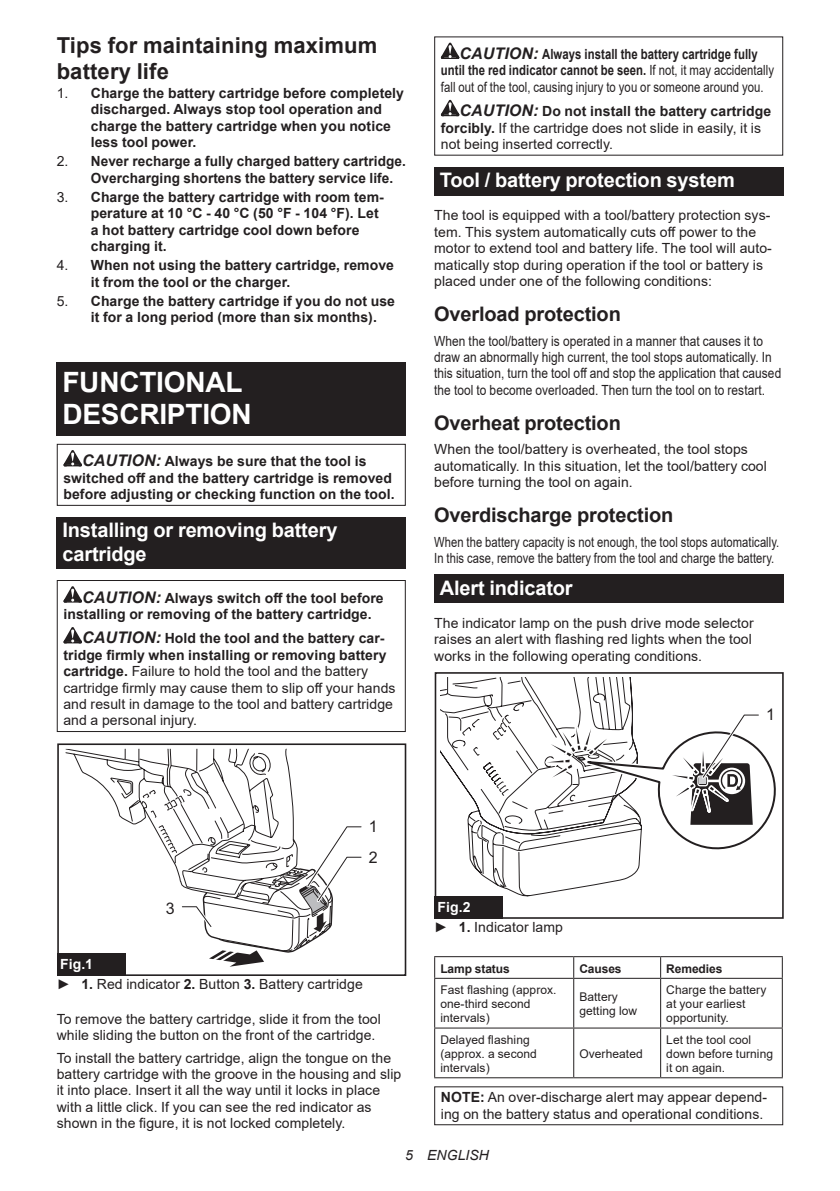
<style>
.page{position:relative;width:840px;height:1191px;background:#fff}
.page>*{position:absolute;margin:0;border:0;box-sizing:border-box;transform-origin:0 0}
.t1{font:700 28px/32.8px "Arial";letter-spacing:-.01em;color:#fff}
.t2{font:700 22px/25.8px "Arial";letter-spacing:.005em;color:#231f20}
.t3{font:700 20px/23.4px "Arial";letter-spacing:-.01em;color:#fff}
.t4{font:700 20px "Arial";letter-spacing:-.01em;color:#231f20}
.t5{font:16px/30.4px "Arial";color:#231f20}
.t6{font:14px/16.4px "Arial";letter-spacing:.005em;color:#231f20}
.t7{font:700 14px/16.4px "Arial";letter-spacing:.005em;color:#231f20}
.t8{font:14px/16.4px "Arial";letter-spacing:.005em;color:#231f20;scale:.85 1}
.t9{font:14px/16.4px "Arial";letter-spacing:.005em;color:#231f20;scale:.81 1}
.t10{font:14px/16.4px "Arial";letter-spacing:.005em;color:#231f20;scale:.8 1}
.t11{font:italic 14px "Arial";letter-spacing:.005em;color:#231f20}
.t12{font:12px/14px "Arial";letter-spacing:.005em;color:#231f20}
.t13{font:700 12px "Arial";letter-spacing:-.01em;color:#231f20}
.s1{font-weight:400}
.s2{font-style:italic;font-size:16px}
.s3{font-weight:700;font-style:italic;font-size:16px}
.s4{font-weight:700}
.s5{font-weight:700;color:#fff}
</style>
<div class="page">
<div style="left:57px;top:362px;width:348px;height:74px;background:#231f20"></div>
<svg style="left:63px;top:450px;width:19px;height:16px"></svg>
<div style="left:57px;top:444px;width:348px;height:62px;border:1px solid #231f20"></div>
<div style="left:57px;top:517px;width:348px;height:52px;background:#231f20"></div>
<svg style="left:63px;top:586px;width:19px;height:16px"></svg>
<svg style="left:63px;top:627px;width:19px;height:16px"></svg>
<div style="left:57px;top:580px;width:348px;height:152px;border:1px solid #231f20"></div>
<div style="left:57px;top:743px;width:349px;height:233px;border:2px solid #231f20"></div>
<svg style="left:66px;top:749px;width:296px;height:220px"></svg>
<div style="left:57px;top:953px;width:68px;height:23px;background:#231f20"></div>
<svg style="left:440px;top:43px;width:19px;height:16px"></svg>
<svg style="left:440px;top:100px;width:19px;height:16px"></svg>
<div style="left:434px;top:167px;width:348px;height:28px;background:#231f20"></div>
<div style="left:434px;top:574px;width:348px;height:29px;background:#231f20"></div>
<svg style="left:440px;top:678px;width:200px;height:219px"></svg>
<div style="left:434px;top:890px;width:74px;height:28px;background:#fff"></div>
<div style="left:434px;top:672px;width:349px;height:246px;border:2px solid #231f20"></div>
<svg style="left:492px;top:674px;width:291px;height:190px"></svg>
<div style="left:434px;top:896px;width:68px;height:22px;background:#231f20"></div>
<hr style="left:434px;top:956px;width:139px;height:1px;background:#231f20">
<svg style="left:434px;top:957px;width:1px;height:20px"></svg>
<hr style="left:573px;top:956px;width:87px;height:1px;background:#231f20">
<svg style="left:573px;top:957px;width:1px;height:20px"></svg>
<hr style="left:660px;top:956px;width:122px;height:1px;background:#231f20">
<svg style="left:781px;top:957px;width:1px;height:20px"></svg>
<hr style="left:434px;top:977px;width:139px;height:1px;background:#231f20">
<hr style="left:434px;top:978px;width:1px;height:49px;background:#231f20">
<hr style="left:573px;top:977px;width:87px;height:1px;background:#231f20">
<hr style="left:573px;top:978px;width:1px;height:49px;background:#231f20">
<hr style="left:660px;top:977px;width:122px;height:1px;background:#231f20">
<hr style="left:659px;top:978px;width:1px;height:49px;background:#231f20">
<hr style="left:781px;top:978px;width:1px;height:49px;background:#231f20">
<hr style="left:434px;top:1027px;width:139px;height:1px;background:#231f20">
<hr style="left:434px;top:1028px;width:1px;height:49px;background:#231f20">
<hr style="left:573px;top:1027px;width:87px;height:1px;background:#231f20">
<hr style="left:573px;top:1028px;width:1px;height:49px;background:#231f20">
<hr style="left:660px;top:1027px;width:122px;height:1px;background:#231f20">
<hr style="left:659px;top:1028px;width:1px;height:49px;background:#231f20">
<hr style="left:781px;top:1028px;width:1px;height:49px;background:#231f20">
<hr style="left:434px;top:1077px;width:139px;height:1px;background:#231f20">
<hr style="left:573px;top:1077px;width:87px;height:1px;background:#231f20">
<hr style="left:660px;top:1077px;width:122px;height:1px;background:#231f20">
<div style="left:434px;top:1086px;width:348px;height:39px;border:1px solid #231f20"></div>
<h2 class="t2" style="left:57px;top:33px;width:322px">Tips for maintaining maximum battery life</h2>
<p class="t7" style="left:91px;top:85px;width:314px;text-indent:-34px"><span class="s1">1.</span> Charge the battery cartridge before completely discharged. Always stop tool operation and charge the battery cartridge when you notice less tool power.</p>
<p class="t7" style="left:91px;top:153px;width:316px;text-indent:-34px"><span class="s1">2.</span> Never recharge a fully charged battery cartridge.<br>Overcharging shortens the battery service life.</p>
<p class="t7" style="left:91px;top:189px;width:294px;text-indent:-34px"><span class="s1">3.</span> Charge the battery cartridge with room tem&shy;perature at 10 °C - 40 °C (50 °F - 104 °F). Let a hot battery cartridge cool down before charging it.</p>
<p class="t7" style="left:91px;top:257px;width:304px;text-indent:-34px"><span class="s1">4.</span> When not using the battery cartridge, remove it from the tool or the charger.</p>
<p class="t7" style="left:91px;top:293px;width:305px;text-indent:-34px"><span class="s1">5.</span> Charge the battery cartridge if you do not use it for a long period (more than six months).</p>
<h1 class="t1" style="left:62px;top:366px;width:191px">FUNCTIONAL<br>DESCRIPTION</h1>
<p class="t7" style="left:63px;top:453px;width:332px;text-indent:19px"><span class="s2">CAUTION:</span> Always be sure that the tool is switched off and the battery cartridge is removed before adjusting or checking function on the tool.</p>
<h3 class="t3" style="left:62px;top:519px;width:276px">Installing or removing battery cartridge</h3>
<p class="t7" style="left:63px;top:589px;width:321px;text-indent:19px"><span class="s2">CAUTION:</span> Always switch off the tool before installing or removing of the battery cartridge.</p>
<p class="t6" style="left:63px;top:630px;width:333px;text-indent:19px"><span class="s3">CAUTION:</span> <span class="s4">Hold the tool and the battery car&shy;tridge firmly when installing or removing battery cartridge.</span> Failure to hold the tool and the battery cartridge firmly may cause them to slip off your hands and result in damage to the tool and battery cartridge and a personal injury.</p>
<p class="t9" style="left:440px;top:46px;width:412px;text-indent:19px"><span class="s3">CAUTION:</span> <span class="s4">Always install the battery cartridge fully until the red indicator cannot be seen.</span> If not, it may accidentally fall out of the tool, causing injury to you or someone around you.</p>
<p class="t6" style="left:440px;top:103px;width:331px;text-indent:19px"><span class="s3">CAUTION:</span> <span class="s4">Do not install the battery cartridge forcibly.</span> If the cartridge does not slide in easily, it is not being inserted correctly.</p>
<h3 class="t3" style="left:439px;top:168px;width:296px">Tool / battery protection system</h3>
<p class="t6" style="left:434px;top:207px;width:339px">The tool is equipped with a tool/battery protection sys&shy;tem. This system automatically cuts off power to the motor to extend tool and battery life. The tool will auto&shy;matically stop during operation if the tool or battery is placed under one of the following conditions:</p>
<h3 class="t4" style="left:434px;top:299px;width:188px">Overload protection</h3>
<p class="t8" style="left:434px;top:332px;width:409px">When the tool/battery is operated in a manner that causes it to draw an abnormally high current, the tool stops automatically. In this situation, turn the tool off and stop the application that caused the tool to become overloaded. Then turn the tool on to restart.</p>
<h3 class="t4" style="left:434px;top:408px;width:188px">Overheat protection</h3>
<p class="t6" style="left:434px;top:441px;width:334px">When the tool/battery is overheated, the tool stops automatically. In this situation, let the tool/battery cool before turning the tool on again.</p>
<h3 class="t4" style="left:434px;top:501px;width:241px">Overdischarge protection</h3>
<p class="t10" style="left:434px;top:533px;width:432px">When the battery capacity is not enough, the tool stops automatically.<br>In this case, remove the battery from the tool and charge the battery.</p>
<h3 class="t3" style="left:439px;top:576px;width:134px">Alert indicator</h3>
<p class="t6" style="left:434px;top:615px;width:321px">The indicator lamp on the push drive mode selector raises an alert with flashing red lights when the tool works in the following operating conditions.</p>
<p class="t5" style="left:765px;top:699px;width:10px">1</p>
<p class="t5" style="left:166px;top:893px;width:10px">3</p>
<p class="t5" style="left:369px;top:811px;width:10px">1<br>2</p>
<p class="t6" style="left:57px;top:954px;width:307px;line-height:20.2px"><span class="s5">Fig.1<br></span>► <span class="s4">1.</span> Red indicator <span class="s4">2.</span> Button <span class="s4">3.</span> Battery cartridge</p>
<p class="t6" style="left:57px;top:1010px;width:325px">To remove the battery cartridge, slide it from the tool while sliding the button on the front of the cartridge.</p>
<p class="t6" style="left:57px;top:1049px;width:346px">To install the battery cartridge, align the tongue on the battery cartridge with the groove in the housing and slip it into place. Insert it all the way until it locks in place with a little click. If you can see the red indicator as shown in the figure, it is not locked completely.</p>
<p class="t6" style="left:434px;top:897px;width:130px;line-height:20.2px"><span class="s5">Fig.2<br></span>► <span class="s4">1.</span> Indicator lamp</p>
<p class="t13" style="left:440px;top:960px;width:71px">Lamp status</p>
<p class="t13" style="left:579px;top:960px;width:44px">Causes</p>
<p class="t13" style="left:666px;top:960px;width:58px">Remedies</p>
<p class="t12" style="left:440px;top:983px;width:118px">Fast flashing (approx. one-third second intervals)</p>
<p class="t12" style="left:579px;top:990px;width:59px">Battery getting low</p>
<p class="t12" style="left:666px;top:983px;width:101px">Charge the battery at your earliest opportunity.</p>
<p class="t12" style="left:440px;top:1032px;width:98px">Delayed flashing (approx. a second intervals)</p>
<p class="t12" style="left:666px;top:1032px;width:108px">Let the tool cool down before turning it on again.</p>
<p class="t6" style="left:440px;top:1089px;width:327px"><span class="s4">NOTE:</span> An over-discharge alert may appear depend&shy;ing on the battery status and operational conditions.</p>
<p class="t12" style="left:579px;top:1046px;width:65px">Overheated</p>
<p class="t11" style="left:405px;top:1146px;width:85px">5 ENGLISH</p>
</div>
